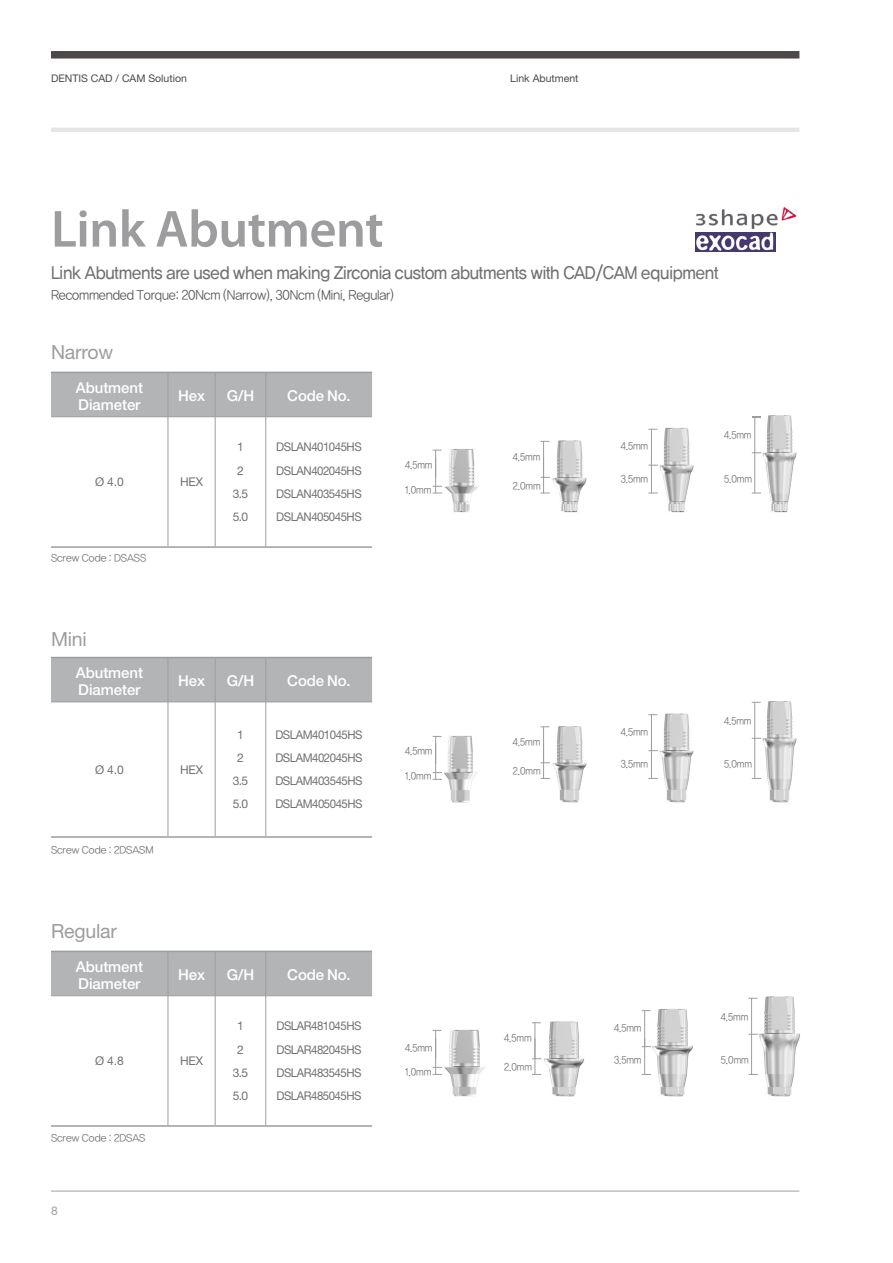
<style>
.page{position:relative;width:893px;height:1263px;background:#fff}
.page>*{position:absolute;margin:0;border:0;box-sizing:border-box;transform-origin:0 0}
.t1{font:600 52.5px "Myriad Pro";letter-spacing:-.01em;color:#9d9d9f}
.t2{font:19.5px "Helvetica Neue";letter-spacing:-.01em;color:#9d9d9f}
.t3{font:18px "YDVYGO13 KS Cpc EUC H";letter-spacing:-.015em;color:#727171;scale:.92 1}
.t4{font:500 15px/16.5px "Helvetica Neue";letter-spacing:-.005em;color:#fff}
.t5{font:13.5px "YDVYGO12 KS Cpc EUC H";letter-spacing:-.015em;color:#595757;scale:.95 1}
.t6{font:12px/23.1px "Helvetica Neue";letter-spacing:-.04em;color:#727171;text-align:justify;scale:.95 1}
.t7{font:12px/23.1px "Helvetica Neue";letter-spacing:-.04em;color:#727171;text-align:center}
.t8{font:12px "Helvetica Neue";color:#9fa0a0}
.t9{font:10.5px "YDVYGO12 KS Cpc EUC H";letter-spacing:-.015em;color:#727171;scale:.92 1}
.t10{font:10.5px "YDVYGO12 KS Cpc EUC H";letter-spacing:-.015em;color:#727171}
.t11{font:10.5px "Helvetica Neue";color:#4c4948}
</style>
<div class="page">
<div style="left:51px;top:51px;width:748px;height:8px;background:#4c4948"></div>
<hr style="left:51px;top:128px;width:748px;height:4px;background:#e6e6e6">
<hr style="left:51px;top:1191px;width:748px;height:1px;background:#9fa0a0">
<div style="left:51px;top:373px;width:321px;height:43px;background:#b3b4b5"></div>
<hr style="left:51px;top:372px;width:117px;height:1px;background:#9d9d9f">
<hr style="left:168px;top:372px;width:204px;height:1px;background:#9d9d9f">
<hr style="left:168px;top:373px;width:1px;height:44px;background:#9d9d9f">
<hr style="left:215px;top:373px;width:1px;height:44px;background:#9d9d9f">
<hr style="left:265px;top:373px;width:1px;height:44px;background:#9d9d9f">
<hr style="left:51px;top:416px;width:117px;height:1px;background:#9d9d9f">
<hr style="left:168px;top:416px;width:47px;height:1px;background:#9d9d9f">
<hr style="left:168px;top:417px;width:1px;height:129px;background:#9d9d9f">
<hr style="left:215px;top:416px;width:51px;height:1px;background:#9d9d9f">
<hr style="left:215px;top:417px;width:1px;height:129px;background:#9d9d9f">
<hr style="left:266px;top:416px;width:106px;height:1px;background:#9d9d9f">
<hr style="left:265px;top:417px;width:1px;height:129px;background:#9d9d9f">
<hr style="left:51px;top:546px;width:117px;height:2px;background:#9d9d9f">
<hr style="left:168px;top:546px;width:204px;height:2px;background:#9d9d9f">
<div style="left:51px;top:658px;width:321px;height:44px;background:#b3b4b5"></div>
<hr style="left:51px;top:657px;width:117px;height:1px;background:#9d9d9f">
<hr style="left:168px;top:657px;width:204px;height:1px;background:#9d9d9f">
<hr style="left:168px;top:658px;width:1px;height:44px;background:#9d9d9f">
<hr style="left:215px;top:658px;width:1px;height:44px;background:#9d9d9f">
<hr style="left:265px;top:658px;width:1px;height:44px;background:#9d9d9f">
<hr style="left:51px;top:702px;width:117px;height:1px;background:#9d9d9f">
<hr style="left:168px;top:702px;width:47px;height:1px;background:#9d9d9f">
<hr style="left:168px;top:702px;width:1px;height:134px;background:#9d9d9f">
<hr style="left:215px;top:702px;width:51px;height:1px;background:#9d9d9f">
<hr style="left:215px;top:702px;width:1px;height:134px;background:#9d9d9f">
<hr style="left:266px;top:702px;width:106px;height:1px;background:#9d9d9f">
<hr style="left:265px;top:702px;width:1px;height:134px;background:#9d9d9f">
<hr style="left:51px;top:836px;width:117px;height:2px;background:#9d9d9f">
<hr style="left:168px;top:836px;width:204px;height:2px;background:#9d9d9f">
<div style="left:51px;top:952px;width:321px;height:43px;background:#b3b4b5"></div>
<hr style="left:51px;top:951px;width:117px;height:1px;background:#9d9d9f">
<hr style="left:168px;top:951px;width:204px;height:1px;background:#9d9d9f">
<hr style="left:168px;top:952px;width:1px;height:43px;background:#9d9d9f">
<hr style="left:215px;top:952px;width:1px;height:43px;background:#9d9d9f">
<hr style="left:265px;top:952px;width:1px;height:43px;background:#9d9d9f">
<hr style="left:51px;top:995px;width:117px;height:1px;background:#9d9d9f">
<hr style="left:168px;top:995px;width:47px;height:1px;background:#9d9d9f">
<hr style="left:168px;top:996px;width:1px;height:129px;background:#9d9d9f">
<hr style="left:215px;top:995px;width:51px;height:1px;background:#9d9d9f">
<hr style="left:215px;top:996px;width:1px;height:129px;background:#9d9d9f">
<hr style="left:266px;top:995px;width:106px;height:1px;background:#9d9d9f">
<hr style="left:265px;top:996px;width:1px;height:129px;background:#9d9d9f">
<hr style="left:51px;top:1125px;width:117px;height:2px;background:#9d9d9f">
<hr style="left:168px;top:1125px;width:204px;height:2px;background:#9d9d9f">
<img style="left:696px;top:207px;width:100px;height:23px">
<img style="left:695px;top:232px;width:80px;height:20px">
<img style="left:543px;top:440px;width:44px;height:73px">
<hr style="left:543px;top:441px;width:1px;height:36px;background:#9d9d9f">
<hr style="left:543px;top:457px;width:1px;height:36px;background:#9d9d9f">
<img style="left:650px;top:427px;width:44px;height:86px">
<hr style="left:651px;top:429px;width:1px;height:36px;background:#9d9d9f">
<hr style="left:651px;top:457px;width:1px;height:36px;background:#9d9d9f">
<img style="left:753px;top:415px;width:44px;height:98px">
<hr style="left:754px;top:417px;width:1px;height:36px;background:#9d9d9f">
<hr style="left:754px;top:452px;width:1px;height:41px;background:#9d9d9f">
<img style="left:544px;top:726px;width:43px;height:77px">
<hr style="left:543px;top:726px;width:1px;height:37px;background:#9d9d9f">
<hr style="left:543px;top:742px;width:1px;height:37px;background:#9d9d9f">
<img style="left:650px;top:713px;width:44px;height:90px">
<hr style="left:651px;top:714px;width:1px;height:37px;background:#9d9d9f">
<hr style="left:651px;top:742px;width:1px;height:37px;background:#9d9d9f">
<img style="left:753px;top:701px;width:44px;height:102px">
<hr style="left:754px;top:702px;width:1px;height:36px;background:#9d9d9f">
<hr style="left:754px;top:738px;width:1px;height:41px;background:#9d9d9f">
<img style="left:537px;top:1021px;width:47px;height:76px">
<hr style="left:535px;top:1022px;width:1px;height:37px;background:#9d9d9f">
<hr style="left:535px;top:1038px;width:1px;height:37px;background:#9d9d9f">
<img style="left:646px;top:1009px;width:47px;height:88px">
<hr style="left:644px;top:1010px;width:1px;height:37px;background:#9d9d9f">
<hr style="left:644px;top:1038px;width:1px;height:37px;background:#9d9d9f">
<img style="left:753px;top:996px;width:47px;height:101px">
<hr style="left:751px;top:998px;width:1px;height:36px;background:#9d9d9f">
<hr style="left:751px;top:1034px;width:1px;height:41px;background:#9d9d9f">
<img style="left:435px;top:449px;width:44px;height:64px">
<svg style="left:433px;top:450px;width:9px;height:27px"></svg>
<hr style="left:435px;top:457px;width:1px;height:36px;background:#9d9d9f">
<img style="left:436px;top:735px;width:41px;height:68px">
<svg style="left:433px;top:736px;width:9px;height:28px"></svg>
<hr style="left:435px;top:743px;width:1px;height:36px;background:#9d9d9f">
<img style="left:438px;top:1029px;width:47px;height:68px">
<svg style="left:433px;top:1030px;width:9px;height:29px"></svg>
<hr style="left:435px;top:1038px;width:1px;height:37px;background:#9d9d9f">
<p class="t11" style="left:51px;top:75px;width:137px">DENTIS CAD / CAM Solution</p>
<h1 class="t1" style="left:51px;top:198px;width:334px">Link Abutment</h1>
<p class="t11" style="left:510px;top:75px;width:70px">Link Abutment</p>
<h3 class="t3" style="left:51px;top:264px;width:727px">Link Abutments are used when making Zirconia custom abutments with CAD/CAM equipment</h3>
<p class="t5" style="left:51px;top:289px;width:363px">Recommended Torque: 20Ncm (Narrow), 30Ncm (Mini, Regular)</p>
<h2 class="t2" style="left:51px;top:345px;width:64px">Narrow</h2>
<p class="t4" style="left:76px;top:381px;width:69px">Abutment<br>Diameter</p>
<p class="t4" style="left:178px;top:389px;width:29px">Hex</p>
<p class="t4" style="left:227px;top:389px;width:29px">G/H</p>
<p class="t4" style="left:287px;top:389px;width:65px">Code No.</p>
<p class="t7" style="left:95px;top:472px;width:30px">Ø 4.0</p>
<p class="t7" style="left:180px;top:472px;width:25px">HEX</p>
<p class="t10" style="left:51px;top:553px;width:97px">Screw Code : DSASS</p>
<h2 class="t2" style="left:51px;top:632px;width:37px">Mini</h2>
<p class="t7" style="left:233px;top:437px;width:17px">1<br>2<br>3.5<br>5.0</p>
<p class="t6" style="left:276px;top:437px;width:92px">DSLAN401045HS DSLAN402045HS DSLAN403545HS DSLAN405045HS</p>
<p class="t4" style="left:76px;top:666px;width:69px">Abutment<br>Diameter</p>
<p class="t4" style="left:178px;top:674px;width:29px">Hex</p>
<p class="t4" style="left:227px;top:674px;width:29px">G/H</p>
<p class="t4" style="left:287px;top:674px;width:65px">Code No.</p>
<p class="t7" style="left:95px;top:759px;width:30px">Ø 4.0</p>
<p class="t7" style="left:180px;top:759px;width:25px">HEX</p>
<p class="t10" style="left:51px;top:845px;width:104px">Screw Code : 2DSASM</p>
<h2 class="t2" style="left:51px;top:924px;width:67px">Regular</h2>
<p class="t7" style="left:233px;top:724px;width:17px">1<br>2<br>3.5<br>5.0</p>
<p class="t6" style="left:275px;top:724px;width:93px">DSLAM401045HS DSLAM402045HS DSLAM403545HS DSLAM405045HS</p>
<p class="t4" style="left:76px;top:960px;width:69px">Abutment<br>Diameter</p>
<p class="t4" style="left:178px;top:968px;width:29px">Hex</p>
<p class="t4" style="left:227px;top:968px;width:29px">G/H</p>
<p class="t4" style="left:287px;top:968px;width:65px">Code No.</p>
<p class="t7" style="left:95px;top:1050px;width:30px">Ø 4.8</p>
<p class="t7" style="left:180px;top:1050px;width:25px">HEX</p>
<p class="t10" style="left:51px;top:1133px;width:96px">Screw Code : 2DSAS</p>
<p class="t8" style="left:51px;top:1206px;width:8px">8</p>
<p class="t7" style="left:233px;top:1016px;width:17px">1<br>2<br>3.5<br>5.0</p>
<p class="t6" style="left:276px;top:1016px;width:91px">DSLAR481045HS DSLAR482045HS DSLAR483545HS DSLAR485045HS</p>
<p class="t9" style="left:405px;top:460px;width:31px">4.5mm</p>
<p class="t9" style="left:405px;top:485px;width:30px">1.0mm</p>
<p class="t9" style="left:405px;top:746px;width:31px">4.5mm</p>
<p class="t9" style="left:405px;top:771px;width:30px">1.0mm</p>
<p class="t9" style="left:405px;top:1043px;width:31px">4.5mm</p>
<p class="t9" style="left:405px;top:1067px;width:30px">1.0mm</p>
<p class="t9" style="left:513px;top:452px;width:31px">4.5mm</p>
<p class="t9" style="left:513px;top:481px;width:32px">2.0mm</p>
<p class="t9" style="left:513px;top:737px;width:31px">4.5mm</p>
<p class="t9" style="left:513px;top:766px;width:32px">2.0mm</p>
<p class="t9" style="left:504px;top:1033px;width:31px">4.5mm</p>
<p class="t9" style="left:504px;top:1062px;width:32px">2.0mm</p>
<p class="t9" style="left:621px;top:441px;width:31px">4.5mm</p>
<p class="t9" style="left:621px;top:474px;width:31px">3.5mm</p>
<p class="t9" style="left:724px;top:431px;width:31px">4.5mm</p>
<p class="t9" style="left:724px;top:474px;width:32px">5.0mm</p>
<p class="t9" style="left:621px;top:727px;width:31px">4.5mm</p>
<p class="t9" style="left:621px;top:759px;width:31px">3.5mm</p>
<p class="t9" style="left:724px;top:716px;width:31px">4.5mm</p>
<p class="t9" style="left:724px;top:759px;width:32px">5.0mm</p>
<p class="t9" style="left:614px;top:1023px;width:31px">4.5mm</p>
<p class="t9" style="left:614px;top:1055px;width:31px">3.5mm</p>
<p class="t9" style="left:721px;top:1012px;width:31px">4.5mm</p>
<p class="t9" style="left:721px;top:1055px;width:32px">5.0mm</p>
</div>
